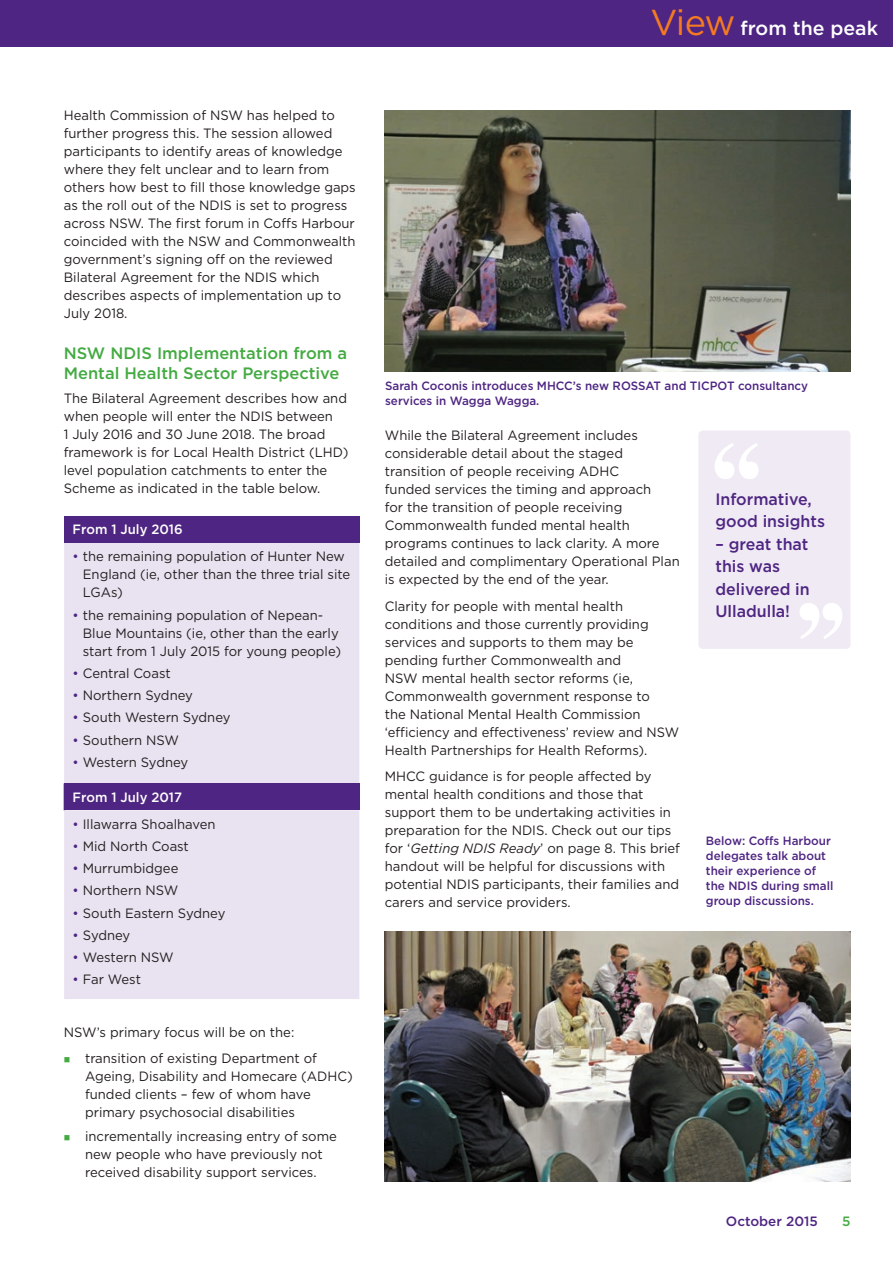
<style>
.page{position:relative;width:893px;height:1263px;background:#fff}
.page>*{position:absolute;margin:0;border:0;box-sizing:border-box;transform-origin:0 0}
.HEADING_3_new{font:700 108px "Times";color:#fff}
.t1{font:500 19.5px "Gotham";color:#fff}
.pull_quotes{font:500 16.5px/22.5px "Gotham";color:#4e2582}
.Smaller_green_subhea{font:500 16.5px/19.5px "Gotham";color:#44aa42}
.Body_copy{font:13.5px/18px "Gotham";color:#231f20}
.Body_copy-2{font:500 13.5px "Gotham";color:#fff}
.t2{font:500 13.5px "Gotham";color:#4e2582}
.t3{font:500 13.5px "Gotham";color:#44aa42}
.Captions{font:500 12px/15px "Gotham";color:#4e2582}
.s1{color:#4e2582}
.s2{font-weight:400;font-size:36px;color:#f47b21}
.s3{font-style:italic}
</style>
<div class="page">
<div style="left:0;top:0;width:893px;height:47px;background:#4e2582"></div>
<div style="left:64px;top:516px;width:295px;height:27px;background:#4e2582"></div>
<div style="left:64px;top:543px;width:295px;height:456px;background:#e9e2f0"></div>
<div style="left:64px;top:783px;width:295px;height:27px;background:#4e2582"></div>
<img style="left:385px;top:111px;width:465px;height:260px">
<div style="left:698px;top:431px;width:152px;height:218px;background:#efeaf4;border-radius:4px"></div>
<img style="left:385px;top:932px;width:465px;height:249px">
<p class="Body_copy" style="left:64px;top:106px;width:294px">Health Commission of NSW has helped to further progress this. The session allowed participants to identify areas of knowledge where they felt unclear and to learn from others how best to fill those knowledge gaps as the roll out of the NDIS is set to progress across NSW. The first forum in Coffs Harbour coincided with the NSW and Commonwealth government’s signing off on the reviewed Bilateral Agreement for the NDIS which describes aspects of implementation up to July 2018.</p>
<p class="Smaller_green_subhea" style="left:64px;top:343px;width:285px">NSW NDIS Implementation from a<br>Mental Health Sector Perspective</p>
<p class="Body_copy" style="left:64px;top:389px;width:286px">The Bilateral Agreement describes how and when people will enter the NDIS between<br>1 July 2016 and 30 June 2018. The broad framework is for Local Health District (LHD) level population catchments to enter the Scheme as indicated in the table below.</p>
<p class="Body_copy-2" style="left:73px;top:522px;width:111px">From 1 July 2016</p>
<p class="Body_copy" style="left:83px;top:547px;width:269px;text-indent:-10px"><span class="s1">•</span> the remaining population of Hunter New<br>England (ie, other than the three trial site<br>LGAs)</p>
<p class="Body_copy" style="left:83px;top:606px;width:260px;text-indent:-10px"><span class="s1">•</span> the remaining population of Nepean-<br>Blue Mountains (ie, other than the early start from 1 July 2015 for young people)</p>
<p class="Body_copy" style="left:73px;top:664px;width:100px"><span class="s1">•</span> Central Coast</p>
<p class="Body_copy" style="left:73px;top:686px;width:122px"><span class="s1">•</span> Northern Sydney</p>
<p class="Body_copy" style="left:73px;top:708px;width:159px"><span class="s1">•</span> South Western Sydney</p>
<p class="Body_copy" style="left:73px;top:731px;width:108px"><span class="s1">•</span> Southern NSW</p>
<p class="Body_copy" style="left:73px;top:753px;width:117px"><span class="s1">•</span> Western Sydney</p>
<p class="Body_copy-2" style="left:73px;top:789px;width:111px">From 1 July 2017</p>
<p class="Body_copy" style="left:73px;top:815px;width:145px"><span class="s1">•</span> Illawarra Shoalhaven</p>
<p class="Body_copy" style="left:73px;top:837px;width:118px"><span class="s1">•</span> Mid North Coast</p>
<p class="Body_copy" style="left:73px;top:859px;width:107px"><span class="s1">•</span> Murrumbidgee</p>
<p class="Body_copy" style="left:73px;top:881px;width:107px"><span class="s1">•</span> Northern NSW</p>
<p class="Body_copy" style="left:73px;top:904px;width:154px"><span class="s1">•</span> South Eastern Sydney</p>
<p class="Body_copy" style="left:73px;top:926px;width:59px"><span class="s1">•</span> Sydney</p>
<p class="Body_copy" style="left:73px;top:948px;width:103px"><span class="s1">•</span> Western NSW</p>
<p class="Body_copy" style="left:73px;top:970px;width:70px"><span class="s1">•</span> Far West</p>
<p class="Body_copy" style="left:64px;top:1022px;width:232px">NSW’s primary focus will be on the:</p>
<p class="Body_copy" style="left:85px;top:1049px;width:269px">transition of existing Department of Ageing, Disability and Homecare (ADHC) funded clients – few of whom have primary psychosocial disabilities</p>
<p class="Body_copy" style="left:85px;top:1127px;width:253px">incrementally increasing entry of some new people who have previously not received disability support services.</p>
<h2 class="t1" style="left:650px;top:17px;width:229px"><span class="s2">View</span> from the peak</h2>
<p class="Captions" style="left:385px;top:378px;width:424px">Sarah Coconis introduces MHCC’s new ROSSAT and TICPOT consultancy services in Wagga Wagga.</p>
<p class="Body_copy" style="left:385px;top:426px;width:296px">While the Bilateral Agreement includes considerable detail about the staged transition of people receiving ADHC<br>funded services the timing and approach<br>for the transition of people receiving Commonwealth funded mental health programs continues to lack clarity. A more detailed and complimentary Operational Plan is expected by the end of the year.</p>
<p class="Body_copy" style="left:385px;top:597px;width:296px">Clarity for people with mental health conditions and those currently providing services and supports to them may be pending further Commonwealth and<br>NSW mental health sector reforms (ie, Commonwealth government response to<br>the National Mental Health Commission ‘efficiency and effectiveness’ review and NSW Health Partnerships for Health Reforms).</p>
<p class="Body_copy" style="left:385px;top:767px;width:297px">MHCC guidance is for people affected by mental health conditions and those that support them to be undertaking activities in preparation for the NDIS. Check out our tips for ‘<span class="s3">Getting NDIS Ready</span>’ on page 8. This brief handout will be helpful for discussions with potential NDIS participants, their families and carers and service providers.</p>
<p class="HEADING_3_new" style="left:707px;top:378px;width:62px">‘‘</p>
<p class="pull_quotes" style="left:715px;top:487px;width:111px">Informative, good insights</p>
<p class="pull_quotes" style="left:715px;top:532px;width:96px">– great that this was delivered in<br>Ulladulla!</p>
<p class="HEADING_3_new" style="left:791px;top:538px;width:60px">’’</p>
<p class="Captions" style="left:706px;top:832px;width:129px">Below: Coffs Harbour delegates talk about their experience of the NDIS during small group discussions.</p>
<p class="t2" style="left:726px;top:1213px;width:93px">October 2015</p>
<p class="t3" style="left:842px;top:1213px;width:10px">5</p>
</div>
